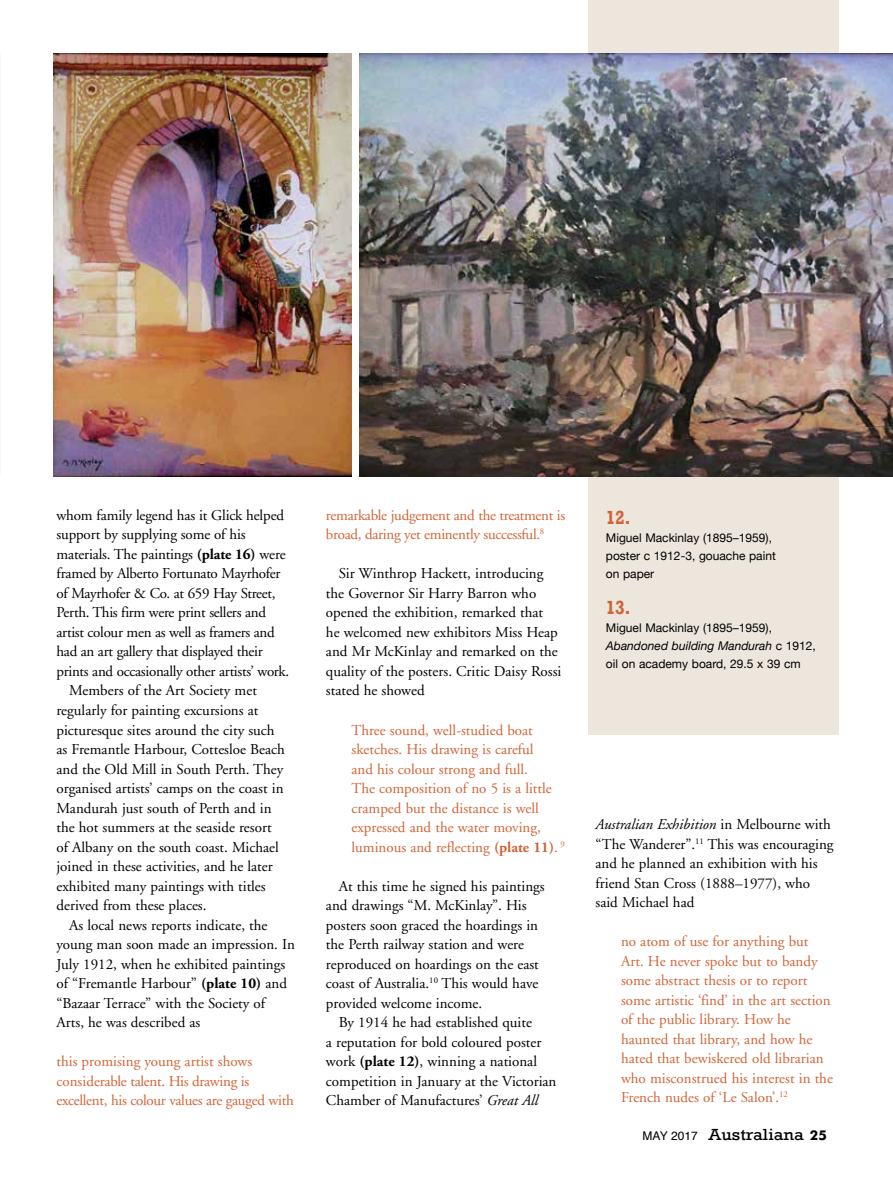
<style>
.page{position:relative;width:893px;height:1183px;background:#fff}
.page>*{position:absolute;margin:0;border:0;box-sizing:border-box;transform-origin:0 0}
.t1{font:700 19.5px "Rockwell";color:#cf6537;scale:.91 1}
.t2{font:16.5px "Rockwell";color:#000;scale:1.12 1}
.t3{font:15px/19.5px "Adobe Garamond";color:#000}
.t4{font:15px/19.5px "Adobe Garamond";color:#cf6537}
.t5{font:15px "Adobe Garamond";letter-spacing:-.02em;color:#000}
.t6{font:15px/19.5px "Adobe Garamond";letter-spacing:-.02em;color:#cf6537}
.t7{font:12px/18px "Helvetica Neue";color:#000}
.s1{font-weight:700}
.s2{font-style:italic}
.s3{font-family:"Helvetica";font-size:12px}
.s4{font-family:"Futura BT";font-weight:700;font-size:13.5px}
</style>
<div class="page">
<div style="left:589px;top:0;width:250px;height:733px;background:#ece6dc"></div>
<img style="left:53px;top:53px;width:299px;height:423px">
<img style="left:359px;top:54px;width:534px;height:422px">
<p class="t3" style="left:56px;top:505px;width:229px">whom family legend has it Glick helped</p>
<p class="t3" style="left:56px;top:525px;width:191px">support by supplying some of his</p>
<p class="t3" style="left:56px;top:544px;width:231px">materials. The paintings <span class="s1">(plate 16)</span> were</p>
<p class="t5" style="left:56px;top:565px;width:225px">framed by Alberto Fortunato Mayrhofer</p>
<p class="t5" style="left:56px;top:585px;width:221px">of Mayrhofer &amp; Co. at 659 Hay Street,</p>
<p class="t5" style="left:56px;top:604px;width:211px">Perth. This firm were print sellers and</p>
<p class="t5" style="left:56px;top:624px;width:220px">artist colour men as well as framers and</p>
<p class="t5" style="left:56px;top:643px;width:208px">had an art gallery that displayed their</p>
<p class="t5" style="left:56px;top:663px;width:234px">prints and occasionally other artists’ work.</p>
<p class="t3" style="left:69px;top:681px;width:189px">Members of the Art Society met</p>
<p class="t3" style="left:56px;top:700px;width:203px">regularly for painting excursions at</p>
<p class="t3" style="left:56px;top:720px;width:220px">picturesque sites around the city such</p>
<p class="t3" style="left:56px;top:739px;width:230px">as Fremantle Harbour, Cottesloe Beach</p>
<p class="t3" style="left:56px;top:759px;width:228px">and the Old Mill in South Perth. They</p>
<p class="t3" style="left:56px;top:778px;width:229px">organised artists’ camps on the coast in</p>
<p class="t3" style="left:56px;top:798px;width:217px">Mandurah just south of Perth and in</p>
<p class="t3" style="left:56px;top:817px;width:217px">the hot summers at the seaside resort</p>
<p class="t3" style="left:56px;top:837px;width:224px">of Albany on the south coast. Michael</p>
<p class="t3" style="left:56px;top:856px;width:218px">joined in these activities, and he later</p>
<p class="t3" style="left:56px;top:876px;width:211px">exhibited many paintings with titles</p>
<p class="t3" style="left:56px;top:895px;width:152px">derived from these places.</p>
<p class="t3" style="left:69px;top:915px;width:200px">As local news reports indicate, the</p>
<p class="t3" style="left:56px;top:934px;width:240px">young man soon made an impression. In</p>
<p class="t3" style="left:56px;top:954px;width:230px">July 1912, when he exhibited paintings</p>
<p class="t3" style="left:56px;top:973px;width:232px">of “Fremantle Harbour” <span class="s1">(plate 10)</span> and</p>
<p class="t3" style="left:56px;top:993px;width:210px">“Bazaar Terrace” with the Society of</p>
<p class="t3" style="left:56px;top:1012px;width:145px">Arts, he was described as</p>
<p class="t6" style="left:56px;top:1051px;width:239px">this promising young artist shows considerable talent. His drawing is excellent, his colour values are gauged with</p>
<p class="t6" style="left:326px;top:505px;width:241px">remarkable judgement and the treatment is broad, daring yet eminently successful.<sup>8</sup></p>
<p class="t3" style="left:326px;top:564px;width:237px;text-indent:13px">Sir Winthrop Hackett, introducing the Governor Sir Harry Barron who opened the exhibition, remarked that<br>he welcomed new exhibitors Miss Heap and Mr McKinlay and remarked on the quality of the posters. Critic Daisy Rossi stated he showed</p>
<p class="t4" style="left:351px;top:720px;width:215px">Three sound, well-studied boat sketches. His drawing is careful<br>and his colour strong and full.<br>The composition of no 5 is a little cramped but the distance is well expressed and the water moving, luminous and reflecting <span class="s1">(plate 11)</span>. <sup>9</sup></p>
<p class="t3" style="left:326px;top:876px;width:220px;text-indent:13px">At this time he signed his paintings and drawings “M. McKinlay”. His posters soon graced the hoardings in the Perth railway station and were reproduced on hoardings on the east coast of Australia.<sup>10</sup> This would have provided welcome income.</p>
<p class="t3" style="left:326px;top:1012px;width:232px;text-indent:13px">By 1914 he had established quite<br>a reputation for bold coloured poster work <span class="s1">(plate 12)</span>, winning a national competition in January at the Victorian Chamber of Manufactures’ <span class="s2">Great All</span></p>
<h1 class="t1" style="left:606px;top:505px;width:29px">12.</h1>
<p class="t7" style="left:606px;top:529px;width:171px">Miguel Mackinlay (1895–1959), poster c 1912-3, gouache paint on paper</p>
<h1 class="t1" style="left:606px;top:595px;width:29px">13.</h1>
<p class="t7" style="left:606px;top:619px;width:211px">Miguel Mackinlay (1895–1959),<br><span class="s2">Abandoned building Mandurah</span> c 1912, oil on academy board, 29.5 x 39 cm</p>
<p class="t3" style="left:595px;top:814px;width:240px"><span class="s2">Australian Exhibition</span> in Melbourne with “The Wanderer”.<sup>11</sup> This was encouraging and he planned an exhibition with his friend Stan Cross (1888–1977), who said Michael had</p>
<p class="t4" style="left:621px;top:931px;width:213px">no atom of use for anything but<br>Art. He never spoke but to bandy some abstract thesis or to report some artistic ‘find’ in the art section of the public library. How he haunted that library, and how he hated that bewiskered old librarian who misconstrued his interest in the<br>French nudes of ‘Le Salon’.<sup>12</sup></p>
<p class="t2" style="left:643px;top:1124px;width:166px"><span class="s3">MAY 2017</span> Australiana <span class="s4">25</span></p>
</div>
